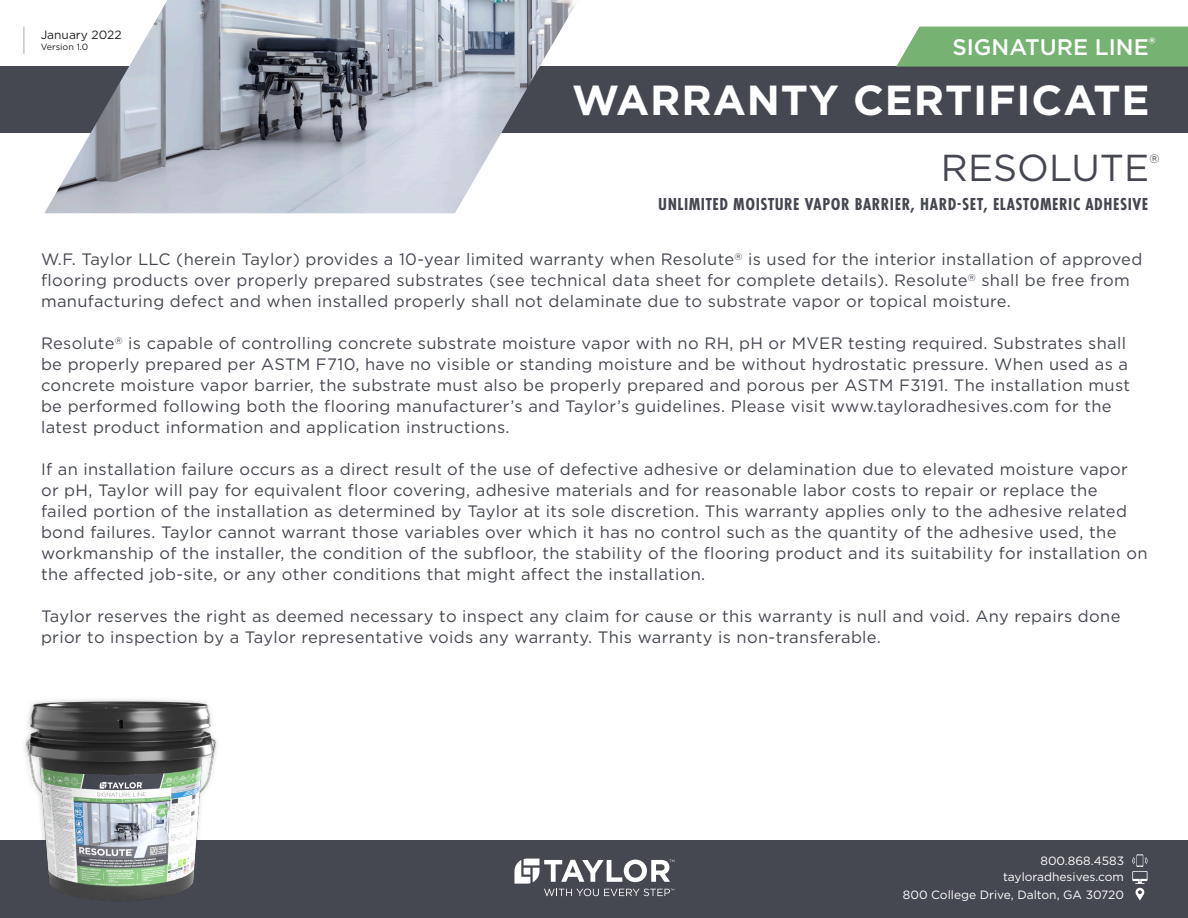
<style>
.page{position:relative;width:1188px;height:918px;background:#fff}
.page>*{position:absolute;margin:0;border:0;box-sizing:border-box;transform-origin:0 0}
.t1{font:700 42px "Gotham";letter-spacing:.02em;color:#fff}
.t2{font:37.5px "Gotham";color:#454851}
.t3{font:500 22.5px "Gotham";color:#fff}
.t4{font:700 18px "Futura PT Cond";letter-spacing:.03em;color:#454851}
.t5{font:16.5px/21px "Gotham";letter-spacing:.02em;color:#454851}
.t6{font:12.3px "Gotham";color:#454851}
.t7{font:12px "Gotham";color:#fff}
.t8{font:12px "Gotham";color:#231f20}
.t9{font:9px "Gotham";color:#231f20}
</style>
<div class="page">
<div style="left:0;top:67px;width:1188px;height:66px;background:#454851"></div>
<div style="left:896px;top:27px;width:292px;height:40px;background:#76b271"></div>
<div style="left:0;top:840px;width:1188px;height:78px;background:#454851"></div>
<svg style="left:514px;top:859px;width:160px;height:37px"></svg>
<img style="left:44px;top:0;width:534px;height:213px">
<hr style="left:23px;top:27px;width:2px;height:27px;background:#c6c6c7">
<svg style="left:1132px;top:854px;width:16px;height:46px"></svg>
<img style="left:24px;top:699px;width:193px;height:202px">
<p class="t8" style="left:41px;top:28px;width:82px">January 2022</p>
<p class="t9" style="left:41px;top:42px;width:49px">Version 1.0</p>
<p class="t3" style="left:952px;top:33px;width:205px">SIGNATURE LINE<sup>®</sup></p>
<p class="t1" style="left:572px;top:76px;width:579px">WARRANTY CERTIFICATE</p>
<p class="t2" style="left:941px;top:147px;width:210px">RESOLUTE</p>
<p class="t6" style="left:1149px;top:152px;width:12px">®</p>
<p class="t4" style="left:658px;top:193px;width:491px">UNLIMITED MOISTURE VAPOR BARRIER, HARD-SET, ELASTOMERIC ADHESIVE</p>
<p class="t5" style="left:41px;top:248px;width:1103px">W.F. Taylor LLC (herein Taylor) provides a 10-year limited warranty when Resolute<sup>®</sup> is used for the interior installation of approved flooring products over properly prepared substrates (see technical data sheet for complete details). Resolute<sup>®</sup> shall be free from manufacturing defect and when installed properly shall not delaminate due to substrate vapor or topical moisture.</p>
<p class="t5" style="left:41px;top:332px;width:1091px">Resolute<sup>®</sup> is capable of controlling concrete substrate moisture vapor with no RH, pH or MVER testing required. Substrates shall be properly prepared per ASTM F710, have no visible or standing moisture and be without hydrostatic pressure. When used as a concrete moisture vapor barrier, the substrate must also be properly prepared and porous per ASTM F3191. The installation must be performed following both the flooring manufacturer’s and Taylor’s guidelines. Please visit www.tayloradhesives.com for the latest product information and application instructions.</p>
<p class="t5" style="left:41px;top:458px;width:1108px">If an installation failure occurs as a direct result of the use of defective adhesive or delamination due to elevated moisture vapor or pH, Taylor will pay for equivalent floor covering, adhesive materials and for reasonable labor costs to repair or replace the failed portion of the installation as determined by Taylor at its sole discretion. This warranty applies only to the adhesive related bond failures. Taylor cannot warrant those variables over which it has no control such as the quantity of the adhesive used, the workmanship of the installer, the condition of the subfloor, the stability of the flooring product and its suitability for installation on the affected job-site, or any other conditions that might affect the installation.</p>
<p class="t5" style="left:41px;top:605px;width:1081px">Taylor reserves the right as deemed necessary to inspect any claim for cause or this warranty is null and void. Any repairs done prior to inspection by a Taylor representative voids any warranty. This warranty is non-transferable.</p>
<p class="t7" style="left:1040px;top:854px;width:85px">800.868.4583</p>
<p class="t7" style="left:1003px;top:870px;width:122px">tayloradhesives.com</p>
<p class="t7" style="left:903px;top:888px;width:223px">800 College Drive, Dalton, GA 30720</p>
</div>
